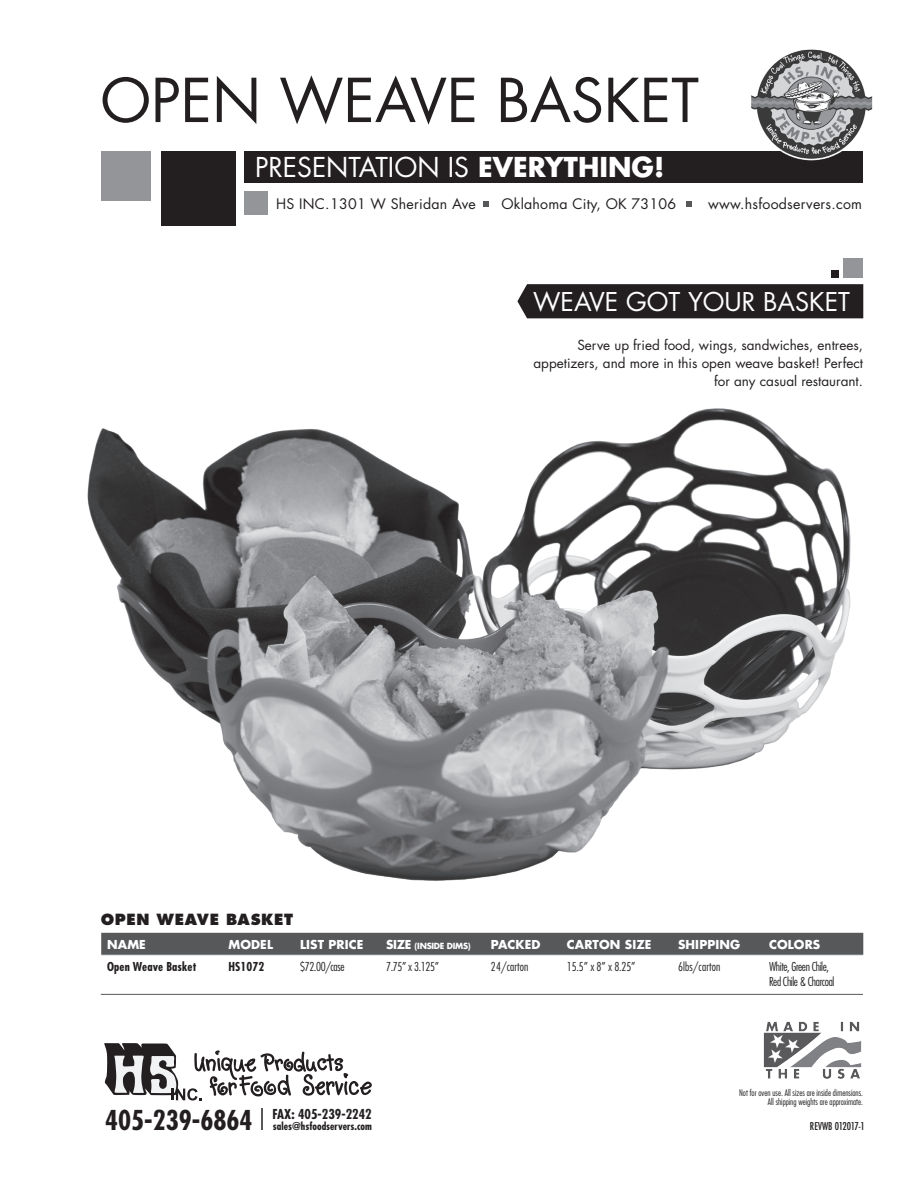
<style>
.page{position:relative;width:918px;height:1188px;background:#fff}
.page>*{position:absolute;margin:0;border:0;box-sizing:border-box;transform-origin:0 0}
.t1{font:58.8px "Futura Std";color:#231f20}
.t2{font:26.7px "Futura Std";color:#fff}
.t3{font:25.2px "Futura Std";color:#fff}
.t4{font:800 15px "Futura Std";letter-spacing:.04em;color:#231f20}
.t5{font:14.1px "Futura Std";letter-spacing:.015em;color:#231f20}
.t6{font:13.5px/18px "Futura Std";color:#231f20;text-align:right}
.t7{font:700 condensed 13.35px "Futura Std";color:#231f20}
.t8{font:300 condensed 12px/15px "Futura Std";letter-spacing:-.03em;color:#231f20}
.t9{font:700 12px "Futura Std";letter-spacing:.01em;color:#fff}
.t10{font:700 condensed 12px "Futura Std";letter-spacing:.01em;color:#231f20}
.t11{font:300 condensed 12px "Futura Std";letter-spacing:.01em;color:#231f20}
.t12{font:700 condensed 10.5px "Futura Std";color:#231f20}
.t13{font:500 condensed 10.5px "Futura";color:#231f20}
.t14{font:300 condensed 8.85px/9.3px "Futura Std";color:#231f20;text-align:right}
.t15{font:700 8.25px "Futura Std";letter-spacing:-.03em;color:#fff}
.s1{font-weight:700}
.s2{font-size:12px}
.s3{font-size:26.7px}
</style>
<div class="page">
<img style="left:87px;top:408px;width:764px;height:473px">
<div style="left:161px;top:151px;width:74px;height:74px;background:#231f20"></div>
<div style="left:244px;top:151px;width:619px;height:32px;background:#231f20"></div>
<div style="left:101px;top:151px;width:50px;height:50px;background:#939598"></div>
<div style="left:244px;top:191px;width:24px;height:24px;background:#939598"></div>
<svg style="left:104px;top:1043px;width:268px;height:58px"></svg>
<hr style="left:261px;top:1109px;width:2px;height:21px;background:#57585a">
<svg style="left:484px;top:201px;width:5px;height:5px"></svg>
<svg style="left:686px;top:201px;width:6px;height:5px"></svg>
<div style="left:843px;top:258px;width:20px;height:20px;background:#939598"></div>
<div style="left:831px;top:270px;width:8px;height:8px;background:#231f20"></div>
<div style="left:517px;top:284px;width:346px;height:34px;background:#231f20"></div>
<img style="left:751px;top:49px;width:122px;height:112px">
<img style="left:763px;top:1021px;width:99px;height:58px">
<div style="left:101px;top:933px;width:762px;height:22px;background:#57585a"></div>
<hr style="left:102px;top:954px;width:120px;height:1px;background:#787a7d">
<hr style="left:222px;top:954px;width:72px;height:1px;background:#787a7d">
<hr style="left:294px;top:954px;width:86px;height:1px;background:#787a7d">
<hr style="left:380px;top:954px;width:105px;height:1px;background:#787a7d">
<hr style="left:485px;top:954px;width:76px;height:1px;background:#787a7d">
<hr style="left:561px;top:954px;width:111px;height:1px;background:#787a7d">
<hr style="left:672px;top:954px;width:91px;height:1px;background:#787a7d">
<hr style="left:763px;top:954px;width:100px;height:1px;background:#787a7d">
<hr style="left:101px;top:994px;width:762px;height:1px;background:#57585a">
<h1 class="t1" style="left:100px;top:63px;width:600px">OPEN WEAVE BASKET</h1>
<h2 class="t2" style="left:255px;top:150px;width:411px">PRESENTATION IS <span class="s1">EVERYTHING!</span></h2>
<p class="t5" style="left:276px;top:195px;width:201px">HS INC.1301 W Sheridan Ave</p>
<p class="t5" style="left:501px;top:195px;width:176px">Oklahoma City, OK 73106</p>
<p class="t5" style="left:708px;top:195px;width:155px">www.hsfoodservers.com</p>
<h3 class="t3" style="left:533px;top:285px;width:318px">WEAVE GOT YOUR BASKET</h3>
<p class="t4" style="left:101px;top:910px;width:194px">OPEN WEAVE BASKET</p>
<p class="t6" style="left:533px;top:336px;width:331px">Serve up fried food, wings, sandwiches, entrees, appetizers, and more in this open weave basket! Perfect for any casual restaurant.</p>
<p class="t9" style="left:107px;top:936px;width:40px">NAME</p>
<p class="t9" style="left:228px;top:936px;width:46px">MODEL</p>
<p class="t9" style="left:300px;top:936px;width:65px">LIST PRICE</p>
<p class="t15" style="left:386px;top:940px;width:86px"><span class="s2">SIZE</span> (INSIDE DIMS)</p>
<p class="t9" style="left:491px;top:936px;width:51px">PACKED</p>
<p class="t9" style="left:567px;top:936px;width:86px">CARTON SIZE</p>
<p class="t9" style="left:678px;top:936px;width:64px">SHIPPING</p>
<p class="t9" style="left:769px;top:936px;width:53px">COLORS</p>
<p class="t10" style="left:107px;top:959px;width:91px">Open Weave Basket</p>
<p class="t10" style="left:228px;top:959px;width:38px">HS1072</p>
<p class="t8" style="left:300px;top:959px;width:46px">$72.00/case</p>
<p class="t8" style="left:386px;top:959px;width:54px">7.75” x 3.125”</p>
<p class="t11" style="left:491px;top:959px;width:39px">24/carton</p>
<p class="t8" style="left:567px;top:959px;width:70px">15.5” x 8” x 8.25”</p>
<p class="t11" style="left:678px;top:959px;width:44px">6lbs/carton</p>
<p class="t8" style="left:769px;top:959px;width:67px">White, Green Chile,<br>Red Chile &amp; Charcoal</p>
<p class="t7" style="left:105px;top:1106px;width:268px"><span class="s3">405-239-6864</span> FAX: 405-239-2242</p>
<p class="t12" style="left:273px;top:1119px;width:100px">sales@hsfoodservers.com</p>
<p class="t14" style="left:739px;top:1088px;width:126px">Not for oven use. All sizes are inside dimensions.<br>All shipping weights are approximate.</p>
<p class="t13" style="left:810px;top:1119px;width:56px">REVWB 012017-1</p>
</div>
